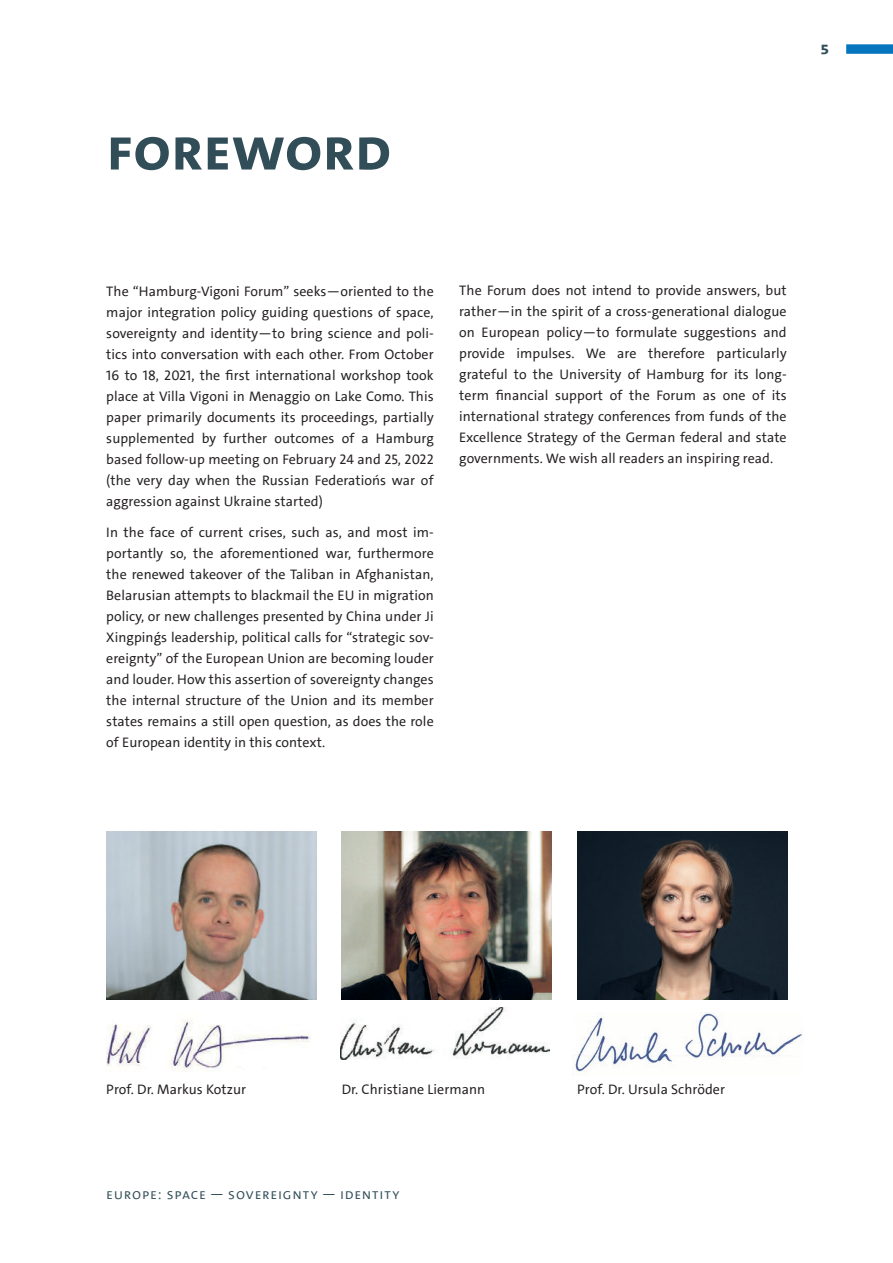
<style>
.page{position:relative;width:893px;height:1263px;background:#fff}
.page>*{position:absolute;margin:0;border:0;box-sizing:border-box;transform-origin:0 0}
.t1{font:61.5px "The Sans UHH Bold Caps";color:#314e58}
.t2{font:18px "The Sans UHH Bold Caps";color:#314e58}
.t3{font:15px "The Sans UHH Semi Light Caps";letter-spacing:.05em;color:#314e58}
.t4{font:13.95px/21px "The Sans UHH";letter-spacing:.005em;color:#231f20;text-align:justify}
</style>
<div class="page">
<img style="left:106px;top:831px;width:210px;height:168px">
<img style="left:342px;top:831px;width:209px;height:168px">
<img style="left:577px;top:831px;width:210px;height:168px">
<img style="left:106px;top:1018px;width:204px;height:54px">
<img style="left:340px;top:1008px;width:210px;height:52px">
<img style="left:573px;top:1012px;width:230px;height:62px">
<div style="left:846px;top:44px;width:47px;height:10px;background:#0575bd"></div>
<h1 class="t1" style="left:106px;top:109px;width:286px">FOREWORD</h1>
<p class="t2" style="left:821px;top:36px;width:10px">5</p>
<p class="t4" style="left:106px;top:280px;width:329px">The “Hamburg-Vigoni Forum” seeks—oriented to the major integration policy guiding questions of space, sovereignty and identity—to bring science and poli&shy;tics into conversation with each other. From October 16 to 18, 2021, the first international workshop took place at Villa Vigoni in Menaggio on Lake Como. This paper primarily documents its proceedings, partially supplemented by further outcomes of a Hamburg based follow-up meeting on February 24 and 25, 2022 (the very day when the Russian Federation´s war of aggression against Ukraine started)</p>
<p class="t4" style="left:106px;top:522px;width:329px">In the face of current crises, such as, and most im&shy;portantly so, the aforementioned war, furthermore the renewed takeover of the Taliban in Afghanistan, Belarusian attempts to blackmail the EU in migration policy, or new challenges presented by China under Ji Xingping´s leadership, political calls for “strategic sov&shy;ereignty” of the European Union are becoming louder and louder. How this assertion of sovereignty changes the internal structure of the Union and its member states remains a still open question, as does the role of European identity in this context.</p>
<p class="t4" style="left:459px;top:280px;width:329px">The Forum does not intend to provide answers, but rather—in the spirit of a cross-generational dialogue on European policy—to formulate suggestions and provide impulses. We are therefore particularly grateful to the University of Hamburg for its long&shy;term financial support of the Forum as one of its international strategy conferences from funds of the Excellence Strategy of the German federal and state governments. We wish all readers an inspiring read.</p>
<p class="t4" style="left:106px;top:1078px;width:141px">Prof. Dr. Markus Kotzur</p>
<p class="t4" style="left:342px;top:1078px;width:145px">Dr. Christiane Liermann</p>
<p class="t4" style="left:577px;top:1078px;width:149px">Prof. Dr. Ursula Schröder</p>
<p class="t3" style="left:106px;top:1184px;width:295px">EUROPE: SPACE — SOVEREIGNTY — IDENTITY</p>
</div>
